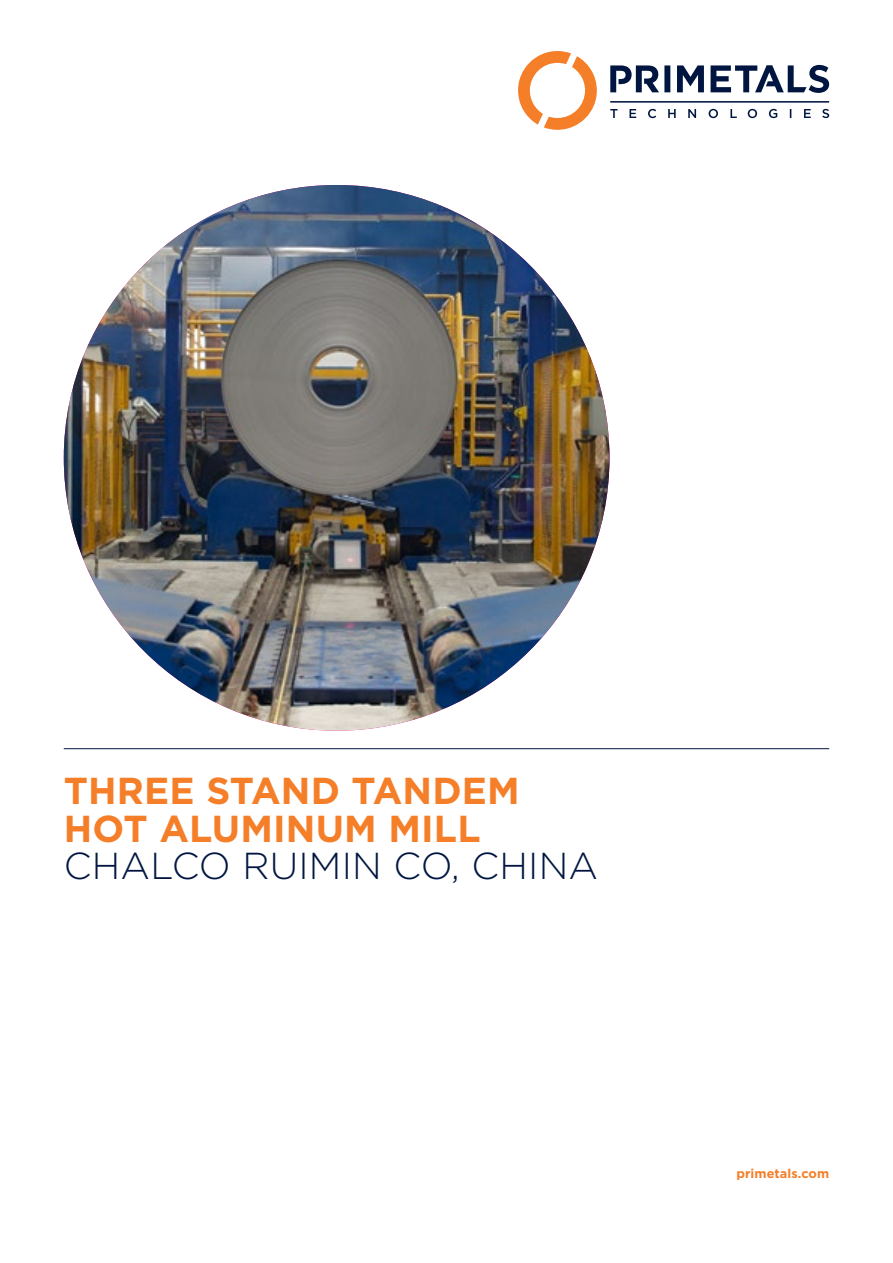
<style>
.page{position:relative;width:893px;height:1263px;background:#fff}
.page>*{position:absolute;margin:0;border:0;box-sizing:border-box;transform-origin:0 0}
.t1{font:700 37.5px/37.5px "Gotham";letter-spacing:.005em;color:#f57e29}
.t2{font:300 37.5px "Gotham";letter-spacing:.005em;color:#001641}
.t3{font:700 12.75px "Gotham";letter-spacing:.005em;color:#f57e29}
</style>
<div class="page">
<svg style="left:518px;top:51px;width:79px;height:79px"></svg>
<svg style="left:610px;top:101px;width:219px;height:2px"></svg>
<svg style="left:610px;top:65px;width:219px;height:28px"></svg>
<svg style="left:610px;top:109px;width:219px;height:9px"></svg>
<hr style="left:64px;top:748px;width:765px;height:1px;background:#001641">
<img style="left:64px;top:185px;width:545px;height:546px;border-radius:273px">
<p class="t1" style="left:64px;top:772px;width:457px">THREE STAND TANDEM<br>HOT ALUMINUM MILL</p>
<p class="t2" style="left:64px;top:842px;width:536px">CHALCO RUIMIN CO, CHINA</p>
<p class="t3" style="left:737px;top:1165px;width:94px">primetals.com</p>
</div>
